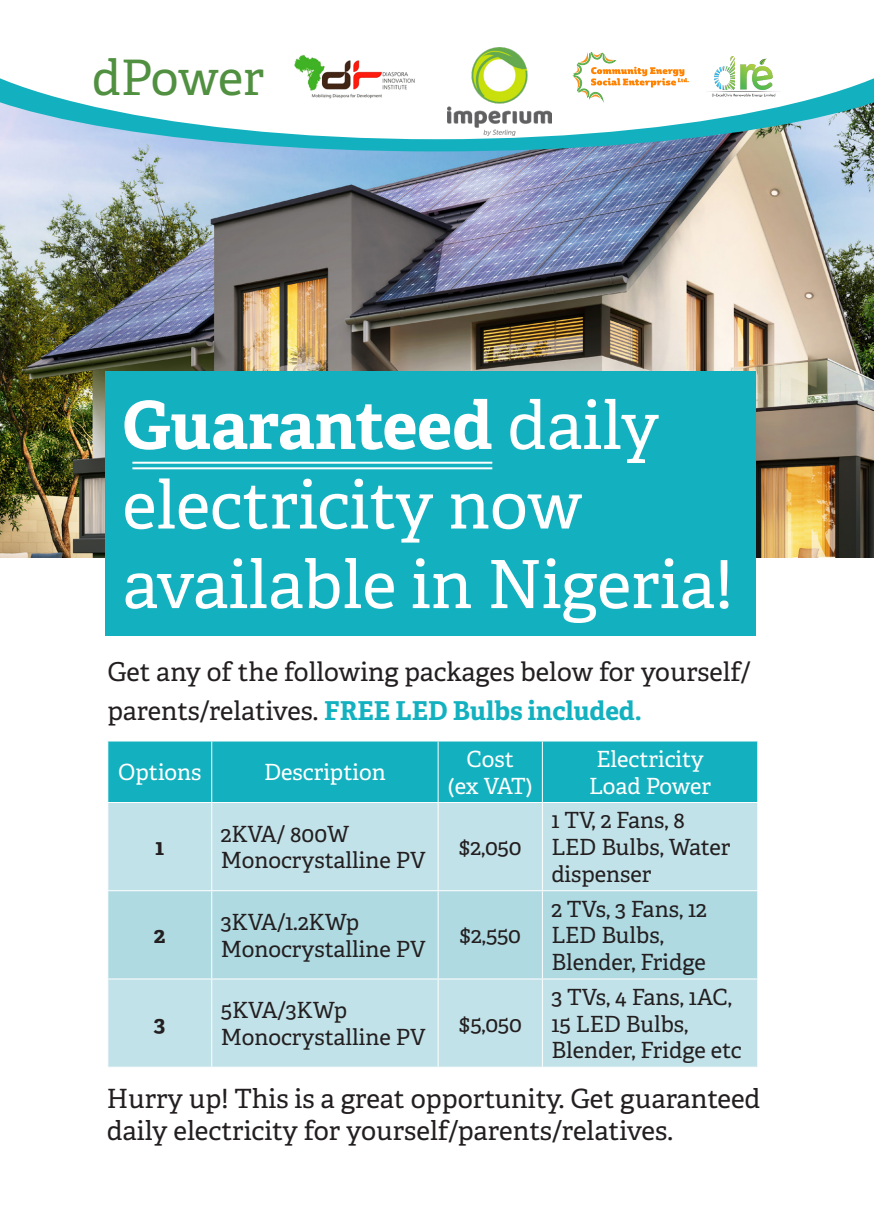
<style>
.page{position:relative;width:874px;height:1225px;background:#fff}
.page>*{position:absolute;margin:0;border:0;box-sizing:border-box;transform-origin:0 0}
.t1{font:66.2px/79.6px "Adelle";color:#fff}
.t2{font:48.8px "Adelle";letter-spacing:-.015em;color:#509040}
.t3{font:26.6px/31.8px "Adelle";color:#231f20}
.t4{font:26px/39.2px "Adelle";color:#231f20}
.t5{font:22.2px/26.8px "Adelle";color:#231f20}
.t6{font:22.2px/26.8px "Adelle";color:#fff;text-align:center}
.t7{font:700 22.2px "Adelle";color:#231f20}
.s1{font-weight:700}
.s2{font-weight:700;color:#13b1bf}
</style>
<div class="page">
<img style="left:0;top:151px;width:873px;height:406px">
<div style="left:105px;top:371px;width:650px;height:265px;background:#13b1bf"></div>
<hr style="left:132px;top:462px;width:360px;height:2px;background:#fff">
<hr style="left:132px;top:467px;width:360px;height:2px;background:#fff">
<svg style="left:0;top:139px;width:873px;height:12px"></svg>
<svg style="left:0;top:56px;width:873px;height:83px"></svg>
<div style="left:287px;top:54px;width:134px;height:45px;background:#fff"></div>
<img style="left:294px;top:55px;width:121px;height:44px">
<div style="left:588px;top:54px;width:104px;height:45px;background:#fff"></div>
<svg style="left:572px;top:52px;width:116px;height:50px"></svg>
<img style="left:705px;top:57px;width:75px;height:39px">
<div style="left:108px;top:741px;width:649px;height:61px;background:#13b1bf"></div>
<div style="left:108px;top:803px;width:649px;height:263px;background:#c2e2e9"></div>
<div style="left:108px;top:891px;width:649px;height:87px;background:#afdae2"></div>
<hr style="left:211px;top:741px;width:1px;height:61px;background:#fff">
<hr style="left:437px;top:741px;width:1px;height:61px;background:#fff">
<hr style="left:541px;top:741px;width:1px;height:61px;background:#fff">
<hr style="left:211px;top:803px;width:1px;height:87px;background:#fff">
<hr style="left:437px;top:803px;width:1px;height:87px;background:#fff">
<hr style="left:541px;top:803px;width:1px;height:87px;background:#fff">
<hr style="left:107px;top:890px;width:105px;height:1px;background:#fff">
<hr style="left:212px;top:890px;width:226px;height:1px;background:#fff">
<hr style="left:211px;top:891px;width:1px;height:87px;background:#fff">
<hr style="left:438px;top:890px;width:104px;height:1px;background:#fff">
<hr style="left:437px;top:891px;width:1px;height:87px;background:#fff">
<hr style="left:542px;top:890px;width:215px;height:1px;background:#fff">
<hr style="left:541px;top:891px;width:1px;height:87px;background:#fff">
<hr style="left:107px;top:978px;width:105px;height:1px;background:#fff">
<hr style="left:212px;top:978px;width:226px;height:1px;background:#fff">
<hr style="left:211px;top:979px;width:1px;height:87px;background:#fff">
<hr style="left:438px;top:978px;width:104px;height:1px;background:#fff">
<hr style="left:437px;top:979px;width:1px;height:87px;background:#fff">
<hr style="left:542px;top:978px;width:215px;height:1px;background:#fff">
<hr style="left:541px;top:979px;width:1px;height:87px;background:#fff">
<img style="left:447px;top:47px;width:104px;height:88px">
<p class="t2" style="left:92px;top:42px;width:174px">dPower</p>
<p class="t1" style="left:122px;top:383px;width:611px"><span class="s1">Guaranteed</span> daily electricity now available in Nigeria!</p>
<p class="t4" style="left:107px;top:651px;width:644px">Get any of the following packages below for yourself/ parents/relatives. <span class="s2">FREE LED Bulbs included.</span></p>
<p class="t6" style="left:118px;top:758px;width:85px">Options</p>
<p class="t6" style="left:264px;top:758px;width:123px">Description</p>
<p class="t7" style="left:155px;top:831px;width:11px">1</p>
<p class="t7" style="left:154px;top:919px;width:13px">2</p>
<p class="t7" style="left:154px;top:1007px;width:13px">3</p>
<p class="t5" style="left:220px;top:819px;width:206px">2KVA/ 800W<br>Monocrystalline PV</p>
<p class="t5" style="left:220px;top:907px;width:206px">3KVA/1.2KWp<br>Monocrystalline PV</p>
<p class="t5" style="left:220px;top:996px;width:206px">5KVA/3KWp<br>Monocrystalline PV</p>
<p class="t6" style="left:448px;top:744px;width:86px">Cost<br>(ex VAT)</p>
<p class="t6" style="left:588px;top:744px;width:123px">Electricity<br>Load Power</p>
<p class="t5" style="left:458px;top:833px;width:64px">$2,050</p>
<p class="t5" style="left:459px;top:921px;width:63px">$2,550</p>
<p class="t5" style="left:458px;top:1009px;width:65px">$5,050</p>
<p class="t5" style="left:551px;top:806px;width:180px">1 TV, 2 Fans, 8<br>LED Bulbs, Water dispenser</p>
<p class="t5" style="left:551px;top:894px;width:157px">2 TVs, 3 Fans, 12<br>LED Bulbs,<br>Blender, Fridge</p>
<p class="t5" style="left:551px;top:982px;width:192px">3 TVs, 4 Fans, 1AC,<br>15 LED Bulbs,<br>Blender, Fridge etc</p>
<p class="t3" style="left:107px;top:1081px;width:654px">Hurry up! This is a great opportunity. Get guaranteed daily electricity for yourself/parents/relatives.</p>
</div>
